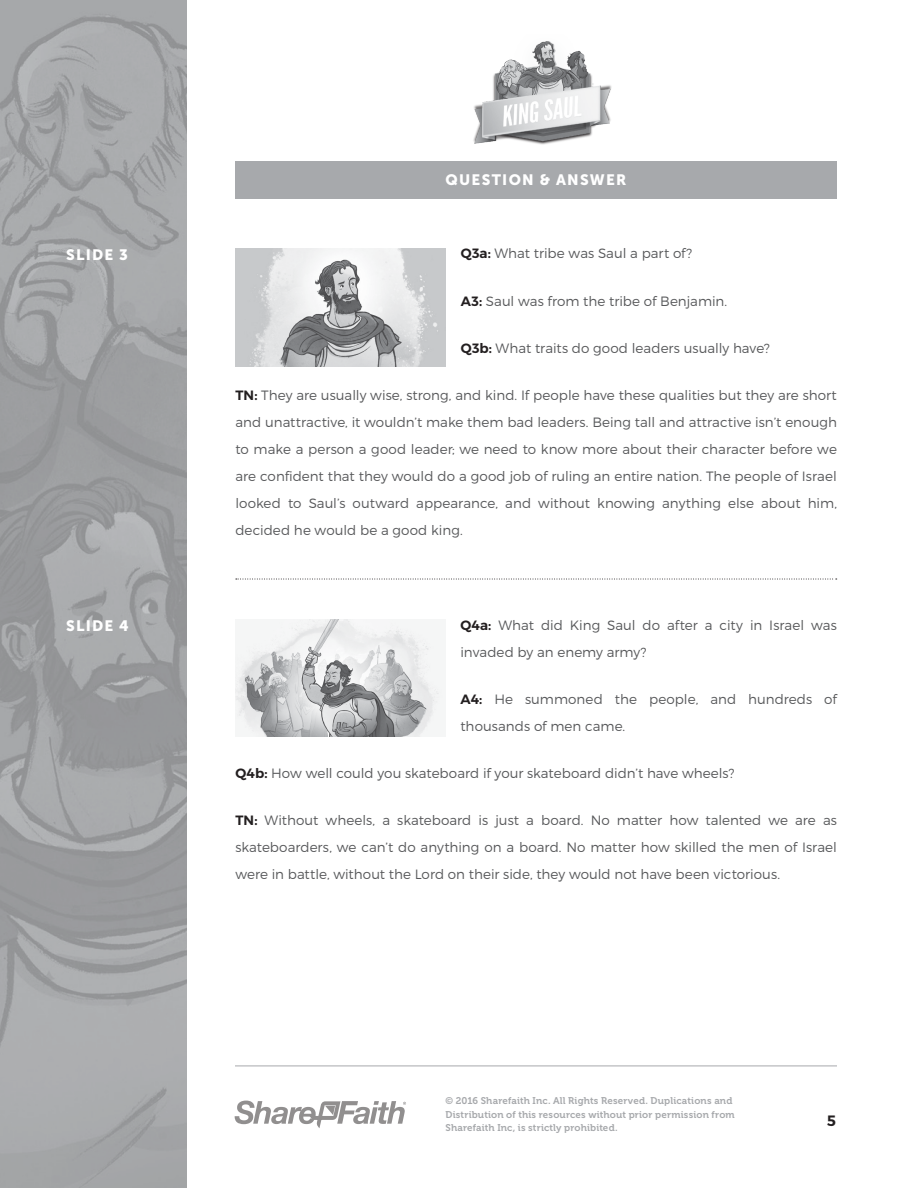
<style>
.page{position:relative;width:918px;height:1188px;background:#fff}
.page>*{position:absolute;margin:0;border:0;box-sizing:border-box;transform-origin:0 0}
.Heading{font:15px "Museo Sans 900";letter-spacing:.085em;color:#fff}
.t1{font:600 15px "Montserrat";color:#231f20}
.Bold-First-Paragraph{font:300 13.5px/27px "Montserrat";color:#58595b;text-align:justify}
.t2{font:9.75px/13.5px "Museo 700";letter-spacing:.015em;color:#a7a9ac}
.s1{font-weight:600;color:#231f20}
</style>
<div class="page">
<img style="left:0;top:0;width:187px;height:1188px">
<hr style="left:235px;top:1066px;width:602px;height:1px;background:#a7a9ac">
<svg style="left:235px;top:1101px;width:171px;height:27px"></svg>
<img style="left:473px;top:41px;width:139px;height:104px">
<div style="left:235px;top:161px;width:602px;height:37px;background:#a7a9ac"></div>
<svg style="left:236px;top:579px;width:601px;height:1px"></svg>
<img style="left:235px;top:249px;width:210px;height:117px">
<img style="left:235px;top:619px;width:208px;height:117px">
<p class="Heading" style="left:66px;top:246px;width:63px">SLIDE 3</p>
<p class="Heading" style="left:66px;top:617px;width:64px">SLIDE 4</p>
<p class="Heading" style="left:446px;top:171px;width:182px">QUESTION &amp; ANSWER</p>
<p class="Bold-First-Paragraph" style="left:461px;top:240px;width:233px"><span class="s1">Q3a:</span> What tribe was Saul a part of?</p>
<p class="Bold-First-Paragraph" style="left:461px;top:287px;width:268px"><span class="s1">A3:</span> Saul was from the tribe of Benjamin.</p>
<p class="Bold-First-Paragraph" style="left:461px;top:334px;width:310px"><span class="s1">Q3b:</span> What traits do good leaders usually have?</p>
<p class="Bold-First-Paragraph" style="left:235px;top:382px;width:603px"><span class="s1">TN:</span> They are usually wise, strong, and kind. If people have these qualities but they are short and unattractive, it wouldn’t make them bad leaders. Being tall and attractive isn’t enough to make a person a good leader; we need to know more about their character before we are confident that they would do a good job of ruling an entire nation. The people of Israel looked to Saul’s outward appearance, and without knowing anything else about him, decided he would be a good king.</p>
<p class="Bold-First-Paragraph" style="left:460px;top:611px;width:378px"><span class="s1">Q4a:</span> What did King Saul do after a city in Israel was invaded by an enemy army?</p>
<p class="Bold-First-Paragraph" style="left:460px;top:685px;width:378px"><span class="s1">A4:</span> He summoned the people, and hundreds of thousands of men came.</p>
<p class="Bold-First-Paragraph" style="left:235px;top:760px;width:501px"><span class="s1">Q4b:</span> How well could you skateboard if your skateboard didn’t have wheels?</p>
<p class="Bold-First-Paragraph" style="left:235px;top:807px;width:603px"><span class="s1">TN:</span> Without wheels, a skateboard is just a board. No matter how talented we are as skateboarders, we can’t do anything on a board. No matter how skilled the men of Israel were in battle, without the Lord on their side, they would not have been victorious.</p>
<p class="t2" style="left:446px;top:1094px;width:291px">© 2016 Sharefaith Inc. All Rights Reserved. Duplications and<br>Distribution of this resources without prior permission from<br>Sharefaith Inc, is strictly prohibited.</p>
<p class="t1" style="left:827px;top:1112px;width:10px">5</p>
</div>
